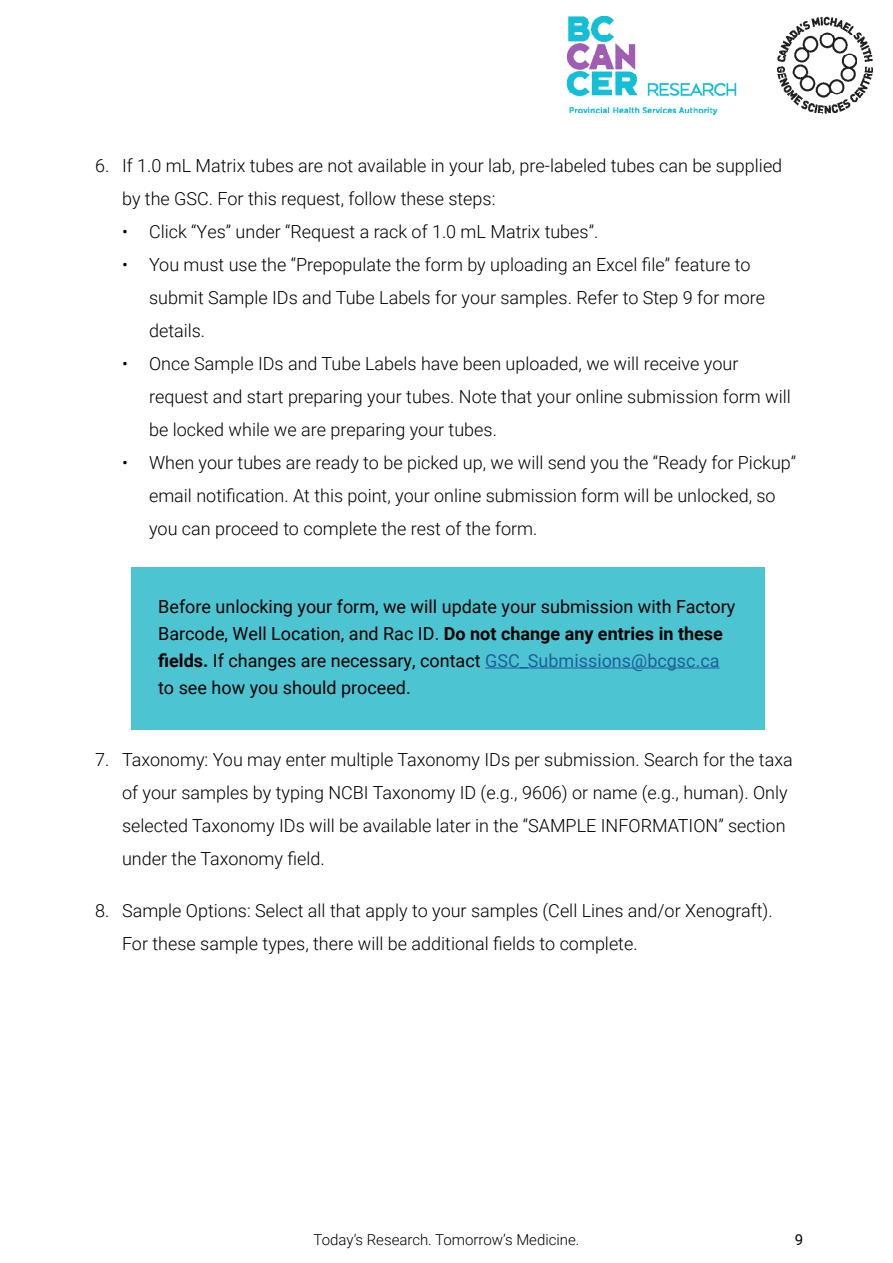
<style>
.page{position:relative;width:893px;height:1263px;background:#fff}
.page>*{position:absolute;margin:0;border:0;box-sizing:border-box;transform-origin:0 0}
.t1{font:300 18px/33px "Roboto";color:#000}
.t2{font:18px/27px "Roboto";color:#000}
.t3{font:300 15px "Roboto";color:#000}
.t4{font:15px "Roboto";color:#000}
.s1{font-weight:700}
.s2{color:#215e9e}
</style>
<div class="page">
<img style="left:567px;top:16px;width:306px;height:98px">
<div style="left:131px;top:567px;width:634px;height:163px;background:#4dc4d1"></div>
<hr style="left:485px;top:667px;width:235px;height:1px;background:#215e9e">
<p class="t1" style="left:122px;top:148px;width:662px;text-indent:-27px">6. If 1.0 mL Matrix tubes are not available in your lab, pre-labeled tubes can be supplied by the GSC. For this request, follow these steps:</p>
<p class="t1" style="left:122px;top:214px;width:478px">• Click “Yes” under “Request a rack of 1.0 mL Matrix tubes”.</p>
<p class="t1" style="left:149px;top:247px;width:618px;text-indent:-27px">• You must use the “Prepopulate the form by uploading an Excel file” feature to submit Sample IDs and Tube Labels for your samples. Refer to Step 9 for more details.</p>
<p class="t1" style="left:149px;top:346px;width:643px;text-indent:-27px">• Once Sample IDs and Tube Labels have been uploaded, we will receive your request and start preparing your tubes. Note that your online submission form will be locked while we are preparing your tubes.</p>
<p class="t1" style="left:149px;top:445px;width:649px;text-indent:-27px">• When your tubes are ready to be picked up, we will send you the “Ready for Pickup” email notification. At this point, your online submission form will be unlocked, so you can proceed to complete the rest of the form.</p>
<p class="t2" style="left:158px;top:592px;width:579px">Before unlocking your form, we will update your submission with Factory Barcode, Well Location, and Rac ID. <span class="s1">Do not change any entries in these fields.</span> If changes are necessary, contact <span class="s2">GSC_Submissions@bcgsc.ca </span>to see how you should proceed.</p>
<p class="t1" style="left:122px;top:742px;width:672px;text-indent:-27px">7. Taxonomy: You may enter multiple Taxonomy IDs per submission. Search for the taxa of your samples by typing NCBI Taxonomy ID (e.g., 9606) or name (e.g., human). Only selected Taxonomy IDs will be available later in the “SAMPLE INFORMATION” section under the Taxonomy field.</p>
<p class="t1" style="left:122px;top:894px;width:652px;text-indent:-27px">8. Sample Options: Select all that apply to your samples (Cell Lines and/or Xenograft).<br>For these sample types, there will be additional fields to complete.</p>
<p class="t3" style="left:314px;top:1229px;width:267px">Today’s Research. Tomorrow’s Medicine.</p>
<p class="t4" style="left:795px;top:1229px;width:10px">9</p>
</div>
